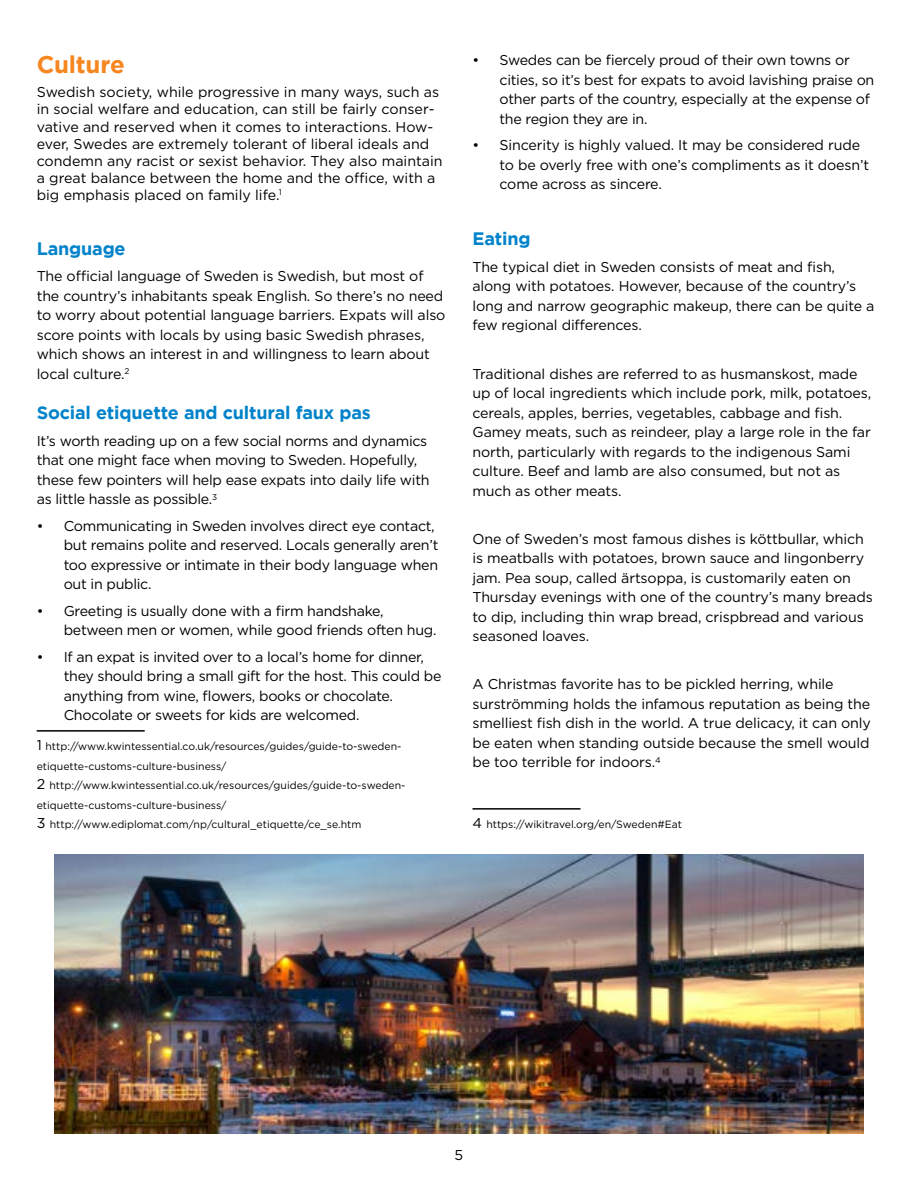
<style>
.page{position:relative;width:918px;height:1188px;background:#fff}
.page>*{position:absolute;margin:0;border:0;box-sizing:border-box;transform-origin:0 0}
.t1{font:700 24px "Gotham";letter-spacing:-.01em;color:#f6861f}
.t2{font:700 18px "Gotham";letter-spacing:-.01em;color:#0083ca}
.t3{font:14.25px/19.5px "Gotham";letter-spacing:-.01em;color:#000}
.t4{font:10.5px/19.5px "Gotham";color:#000}
.s1{font-size:14.25px}
</style>
<div class="page">
<hr style="left:472px;top:808px;width:108px;height:2px;background:#000">
<img style="left:54px;top:854px;width:810px;height:280px">
<hr style="left:37px;top:730px;width:108px;height:2px;background:#000">
<h1 class="t1" style="left:37px;top:51px;width:90px">Culture</h1>
<p class="t3" style="left:37px;top:83px;width:407px;line-height:17.1px">Swedish society, while progressive in many ways, such as in social welfare and education, can still be fairly conser&shy;vative and reserved when it comes to interactions. How&shy;ever, Swedes are extremely tolerant of liberal ideals and condemn any racist or sexist behavior. They also maintain a great balance between the home and the office, with a big emphasis placed on family life.<sup>1</sup></p>
<p class="t2" style="left:37px;top:238px;width:90px">Language</p>
<p class="t3" style="left:37px;top:266px;width:410px">The official language of Sweden is Swedish, but most of the country’s inhabitants speak English. So there’s no need to worry about potential language barriers. Expats will also score points with locals by using basic Swedish phrases, which shows an interest in and willingness to learn about local culture.<sup>2</sup></p>
<p class="t2" style="left:37px;top:403px;width:336px">Social etiquette and cultural faux pas</p>
<p class="t3" style="left:37px;top:431px;width:394px">It’s worth reading up on a few social norms and dynamics that one might face when moving to Sweden. Hopefully, these few pointers will help ease expats into daily life with as little hassle as possible.<sup>3</sup></p>
<p class="t3" style="left:64px;top:516px;width:376px;text-indent:-27px">• Communicating in Sweden involves direct eye contact, but remains polite and reserved. Locals generally aren’t too expressive or intimate in their body language when out in public.</p>
<p class="t3" style="left:64px;top:601px;width:374px;text-indent:-27px">• Greeting is usually done with a firm handshake, between men or women, while good friends often hug.</p>
<p class="t3" style="left:64px;top:647px;width:379px;text-indent:-27px">• If an expat is invited over to a local’s home for dinner, they should bring a small gift for the host. This could be anything from wine, flowers, books or chocolate.<br>Chocolate or sweets for kids are welcomed.</p>
<p class="t4" style="left:37px;top:737px;width:370px"><span class="s1">1</span> http://www.kwintessential.co.uk/resources/guides/guide-to-sweden&shy;etiquette-customs-culture-business/<br><span class="s1">2</span> http://www.kwintessential.co.uk/resources/guides/guide-to-sweden&shy;etiquette-customs-culture-business/<br><span class="s1">3</span> http://www.ediplomat.com/np/cultural_etiquette/ce_se.htm</p>
<p class="t3" style="left:499px;top:50px;width:376px;text-indent:-27px">• Swedes can be fiercely proud of their own towns or cities, so it’s best for expats to avoid lavishing praise on other parts of the country, especially at the expense of the region they are in.</p>
<p class="t3" style="left:499px;top:135px;width:371px;text-indent:-27px">• Sincerity is highly valued. It may be considered rude to be overly free with one’s compliments as it doesn’t come across as sincere.</p>
<p class="t2" style="left:472px;top:229px;width:60px">Eating</p>
<p class="t3" style="left:472px;top:257px;width:403px">The typical diet in Sweden consists of meat and fish, along with potatoes. However, because of the country’s long and narrow geographic makeup, there can be quite a few regional differences.</p>
<p class="t3" style="left:472px;top:363px;width:400px">Traditional dishes are referred to as husmanskost, made up of local ingredients which include pork, milk, potatoes, cereals, apples, berries, vegetables, cabbage and fish.<br>Gamey meats, such as reindeer, play a large role in the far north, particularly with regards to the indigenous Sami culture. Beef and lamb are also consumed, but not as much as other meats.</p>
<p class="t3" style="left:472px;top:529px;width:402px">One of Sweden’s most famous dishes is köttbullar, which is meatballs with potatoes, brown sauce and lingonberry jam. Pea soup, called ärtsoppa, is customarily eaten on Thursday evenings with one of the country’s many breads to dip, including thin wrap bread, crispbread and various seasoned loaves.</p>
<p class="t3" style="left:472px;top:674px;width:400px">A Christmas favorite has to be pickled herring, while surströmming holds the infamous reputation as being the smelliest fish dish in the world. A true delicacy, it can only be eaten when standing outside because the smell would be too terrible for indoors.<sup>4</sup></p>
<p class="t4" style="left:472px;top:815px;width:211px"><span class="s1">4</span> https://wikitravel.org/en/Sweden#Eat</p>
<p class="t3" style="left:455px;top:1145px;width:10px">5</p>
</div>
